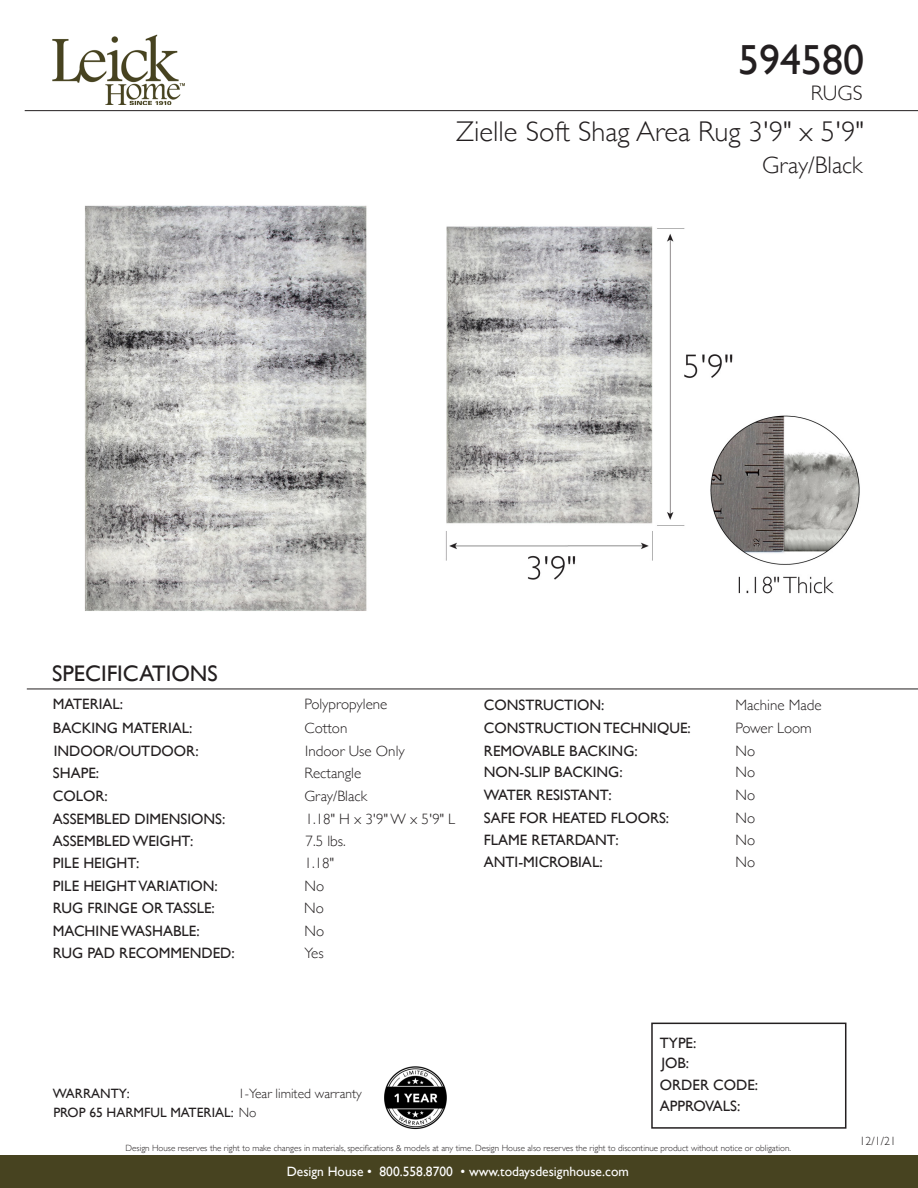
<style>
.page{position:relative;width:918px;height:1188px;background:#fff}
.page>*{position:absolute;margin:0;border:0;box-sizing:border-box;transform-origin:0 0}
.t1{font:42px "Gill Sans";color:#231f20}
.t2{font:300 28.5px "Gill Sans";color:#231f20}
.t3{font:300 24px "Gill Sans";color:#231f20}
.t4{font:22.5px "Gill Sans";color:#231f20}
.t5{font:300 21px "Gill Sans";color:#231f20}
.t6{font:15px/22.8px "Gill Sans";color:#231f20}
.t7{font:300 15px/22.8px "Gill Sans";color:#231f20}
.t8{font:13.5px "Gill Sans";color:#fff}
.t9{font:13.5px "Gill Sans";color:#231f20}
.t10{font:300 13.5px "Gill Sans";color:#231f20}
.t11{font:300 12px "Gill Sans";color:#231f20}
.t12{font:300 9px "Gill Sans";color:#231f20}
.s1{font-weight:300}
</style>
<div class="page">
<div style="left:0;top:1156px;width:918px;height:32px;background:#474320"></div>
<img style="left:53px;top:34px;width:132px;height:71px">
<div style="left:651px;top:1023px;width:195px;height:106px;border:2px solid #231f20"></div>
<hr style="left:27px;top:689px;width:891px;height:1px;background:#231f20">
<img style="left:384px;top:1066px;width:63px;height:64px">
<hr style="left:25px;top:110px;width:893px;height:1px;background:#231f20">
<img style="left:738px;top:415px;width:122px;height:179px">
<img style="left:445px;top:226px;width:296px;height:363px">
<img style="left:85px;top:205px;width:282px;height:406px">
<p class="t1" style="left:738px;top:35px;width:127px">594580</p>
<h3 class="t5" style="left:811px;top:76px;width:53px">RUGS</h3>
<p class="t2" style="left:456px;top:110px;width:409px">Zielle Soft Shag Area Rug 3'9" x 5'9"</p>
<h3 class="t3" style="left:762px;top:147px;width:102px">Gray/Black</h3>
<h3 class="t4" style="left:52px;top:660px;width:167px">SPECIFICATIONS</h3>
<p class="t6" style="left:53px;top:693px;width:72px">MATERIAL:</p>
<p class="t7" style="left:305px;top:692px;width:84px">Polypropylene</p>
<p class="t6" style="left:53px;top:716px;width:141px">BACKING MATERIAL:</p>
<p class="t7" style="left:305px;top:715px;width:44px">Cotton</p>
<p class="t6" style="left:54px;top:739px;width:146px">INDOOR/OUTDOOR:</p>
<p class="t7" style="left:305px;top:739px;width:101px">Indoor Use Only</p>
<p class="t6" style="left:53px;top:761px;width:48px">SHAPE:</p>
<p class="t7" style="left:305px;top:761px;width:58px">Rectangle</p>
<p class="t6" style="left:53px;top:784px;width:57px">COLOR:</p>
<p class="t7" style="left:305px;top:784px;width:64px">Gray/Black</p>
<p class="t6" style="left:53px;top:807px;width:174px">ASSEMBLED DIMENSIONS:</p>
<p class="t6" style="left:53px;top:829px;width:142px">ASSEMBLED WEIGHT:</p>
<p class="t7" style="left:306px;top:807px;width:151px">1.18" H x 3'9" W x 5'9" L</p>
<p class="t7" style="left:306px;top:829px;width:42px">7.5 lbs.</p>
<p class="t6" style="left:53px;top:851px;width:88px">PILE HEIGHT:</p>
<p class="t7" style="left:305px;top:851px;width:31px">1.18"</p>
<p class="t6" style="left:53px;top:874px;width:166px">PILE HEIGHT VARIATION:</p>
<p class="t7" style="left:305px;top:874px;width:21px">No</p>
<p class="t6" style="left:53px;top:897px;width:163px">RUG FRINGE OR TASSLE:</p>
<p class="t7" style="left:304px;top:896px;width:21px">No</p>
<p class="t6" style="left:53px;top:919px;width:148px">MACHINE WASHABLE:</p>
<p class="t6" style="left:53px;top:941px;width:183px">RUG PAD RECOMMENDED:</p>
<p class="t7" style="left:305px;top:919px;width:21px">No</p>
<p class="t7" style="left:305px;top:941px;width:21px">Yes</p>
<p class="t6" style="left:484px;top:694px;width:122px">CONSTRUCTION:</p>
<p class="t6" style="left:484px;top:716px;width:208px">CONSTRUCTION TECHNIQUE:</p>
<p class="t6" style="left:484px;top:739px;width:155px">REMOVABLE BACKING:</p>
<p class="t6" style="left:484px;top:761px;width:140px">NON-SLIP BACKING:</p>
<p class="t6" style="left:484px;top:784px;width:187px">WATER RESISTANT:<br>SAFE FOR HEATED FLOORS:</p>
<p class="t6" style="left:484px;top:829px;width:136px">FLAME RETARDANT:</p>
<p class="t6" style="left:484px;top:850px;width:120px">ANTI-MICROBIAL:</p>
<p class="t7" style="left:735px;top:693px;width:88px">Machine Made</p>
<p class="t7" style="left:735px;top:716px;width:78px">Power Loom</p>
<p class="t7" style="left:736px;top:739px;width:21px">No</p>
<p class="t7" style="left:735px;top:760px;width:21px">No</p>
<p class="t7" style="left:735px;top:783px;width:21px">No<br>No</p>
<p class="t7" style="left:735px;top:828px;width:21px">No</p>
<p class="t7" style="left:735px;top:850px;width:21px">No</p>
<p class="t9" style="left:53px;top:1085px;width:78px">WARRANTY:</p>
<p class="t10" style="left:238px;top:1083px;width:125px">1-Year limited warranty</p>
<p class="t9" style="left:53px;top:1105px;width:205px">PROP 65 HARMFUL MATERIAL: <span class="s1">No</span></p>
<p class="t6" style="left:660px;top:1033px;width:38px;line-height:19.5px">TYPE:<br>JOB:</p>
<p class="t6" style="left:660px;top:1075px;width:100px;line-height:21px">ORDER CODE:<br>APPROVALS:</p>
<p class="t12" style="left:126px;top:1141px;width:667px">Design House reserves the right to make changes in materials, specifications &amp; models at any time. Design House also reserves the right to discontinue product without notice or obligation.</p>
<p class="t8" style="left:287px;top:1164px;width:344px">Design House • 800.558.8700 • www.todaysdesignhouse.com</p>
<p class="t11" style="left:859px;top:1132px;width:38px">12/1/21</p>
</div>
